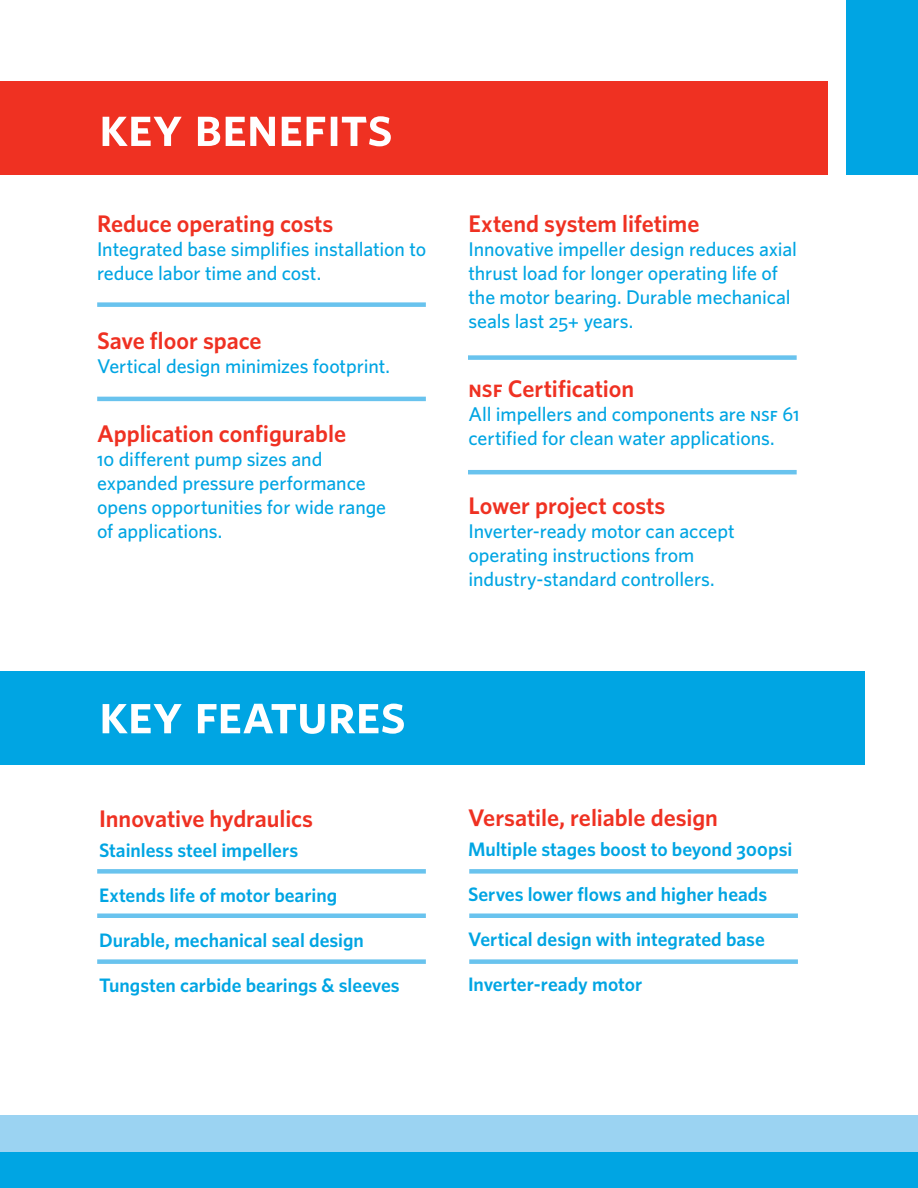
<style>
.page{position:relative;width:918px;height:1188px;background:#fff}
.page>*{position:absolute;margin:0;border:0;box-sizing:border-box;transform-origin:0 0}
.t1{font:57px "Whitney A Semibold SC";letter-spacing:-.005em;color:#fff}
.t2{font:600 24px "Whitney A";letter-spacing:-.005em;color:#ef3122}
.t3{font:500 19.8px/24px "Whitney A";letter-spacing:-.005em;color:#00a5e3}
.t4{font:600 19.5px "Whitney A";color:#00a5e3}
.s1{font-family:"Whitney A Medium SC";font-weight:400}
.s2{font-family:"Whitney A Semibold SC";font-weight:400}
</style>
<div class="page">
<div style="left:0;top:1116px;width:918px;height:37px;background:#9bd3f2"></div>
<div style="left:0;top:81px;width:828px;height:94px;background:#ef3122"></div>
<div style="left:97px;top:302px;width:329px;height:5px;background:#69c3ee"></div>
<div style="left:468px;top:355px;width:329px;height:5px;background:#69c3ee"></div>
<hr style="left:97px;top:397px;width:329px;height:4px;background:#69c3ee">
<hr style="left:468px;top:470px;width:329px;height:4px;background:#69c3ee">
<div style="left:0;top:671px;width:865px;height:94px;background:#00a5e3"></div>
<div style="left:97px;top:869px;width:329px;height:5px;background:#69c3ee"></div>
<hr style="left:97px;top:914px;width:329px;height:4px;background:#69c3ee">
<div style="left:97px;top:959px;width:329px;height:5px;background:#69c3ee"></div>
<div style="left:469px;top:869px;width:329px;height:5px;background:#69c3ee"></div>
<hr style="left:469px;top:914px;width:329px;height:4px;background:#69c3ee">
<div style="left:469px;top:959px;width:329px;height:5px;background:#69c3ee"></div>
<div style="left:846px;top:0;width:72px;height:175px;background:#00a5e3"></div>
<div style="left:0;top:1153px;width:918px;height:35px;background:#00a5e3"></div>
<p class="t1" style="left:99px;top:88px;width:295px">key benefits</p>
<p class="t2" style="left:97px;top:207px;width:238px">Reduce operating costs</p>
<p class="t3" style="left:97px;top:237px;width:331px">Integrated base simplifies installation to reduce labor time and cost.</p>
<p class="t2" style="left:97px;top:324px;width:166px">Save floor space</p>
<p class="t3" style="left:97px;top:354px;width:294px">Vertical design minimizes footprint.</p>
<p class="t2" style="left:97px;top:417px;width:251px">Application configurable</p>
<p class="t3" style="left:97px;top:447px;width:227px"><span class="s1">10</span> different pump sizes and</p>
<p class="t3" style="left:97px;top:471px;width:270px">expanded pressure performance</p>
<p class="t3" style="left:97px;top:495px;width:291px">opens opportunities for wide range</p>
<p class="t3" style="left:97px;top:519px;width:127px">of applications.</p>
<p class="t2" style="left:469px;top:207px;width:232px">Extend system lifetime</p>
<p class="t3" style="left:469px;top:237px;width:330px">Innovative impeller design reduces axial thrust load for longer operating life of</p>
<p class="t3" style="left:469px;top:285px;width:324px">the motor bearing. Durable mechanical seals last <span class="s1">25+</span> years.</p>
<p class="t2" style="left:469px;top:372px;width:167px"><span class="s2">nsf</span> Certification</p>
<p class="t3" style="left:469px;top:402px;width:333px">All impellers and components are <span class="s1">nsf 61 </span>certified for clean water applications.</p>
<p class="t2" style="left:469px;top:489px;width:198px">Lower project costs</p>
<p class="t3" style="left:469px;top:519px;width:268px">Inverter-ready motor can accept operating instructions from</p>
<p class="t3" style="left:469px;top:567px;width:248px">industry-standard controllers.</p>
<p class="t1" style="left:99px;top:676px;width:308px">key features</p>
<p class="t2" style="left:99px;top:803px;width:216px">Innovative hydraulics</p>
<p class="t4" style="left:99px;top:837px;width:201px">Stainless steel impellers</p>
<p class="t4" style="left:99px;top:882px;width:240px">Extends life of motor bearing</p>
<p class="t4" style="left:99px;top:927px;width:266px">Durable, mechanical seal design</p>
<p class="t4" style="left:99px;top:972px;width:302px">Tungsten carbide bearings &amp; sleeves</p>
<p class="t2" style="left:468px;top:802px;width:252px">Versatile, reliable design</p>
<p class="t4" style="left:468px;top:837px;width:326px">Multiple stages boost to beyond <span class="s2">300</span>psi</p>
<p class="t4" style="left:468px;top:882px;width:301px">Serves lower flows and higher heads</p>
<p class="t4" style="left:468px;top:927px;width:298px">Vertical design with integrated base</p>
<p class="t4" style="left:468px;top:972px;width:176px">Inverter-ready motor</p>
</div>
